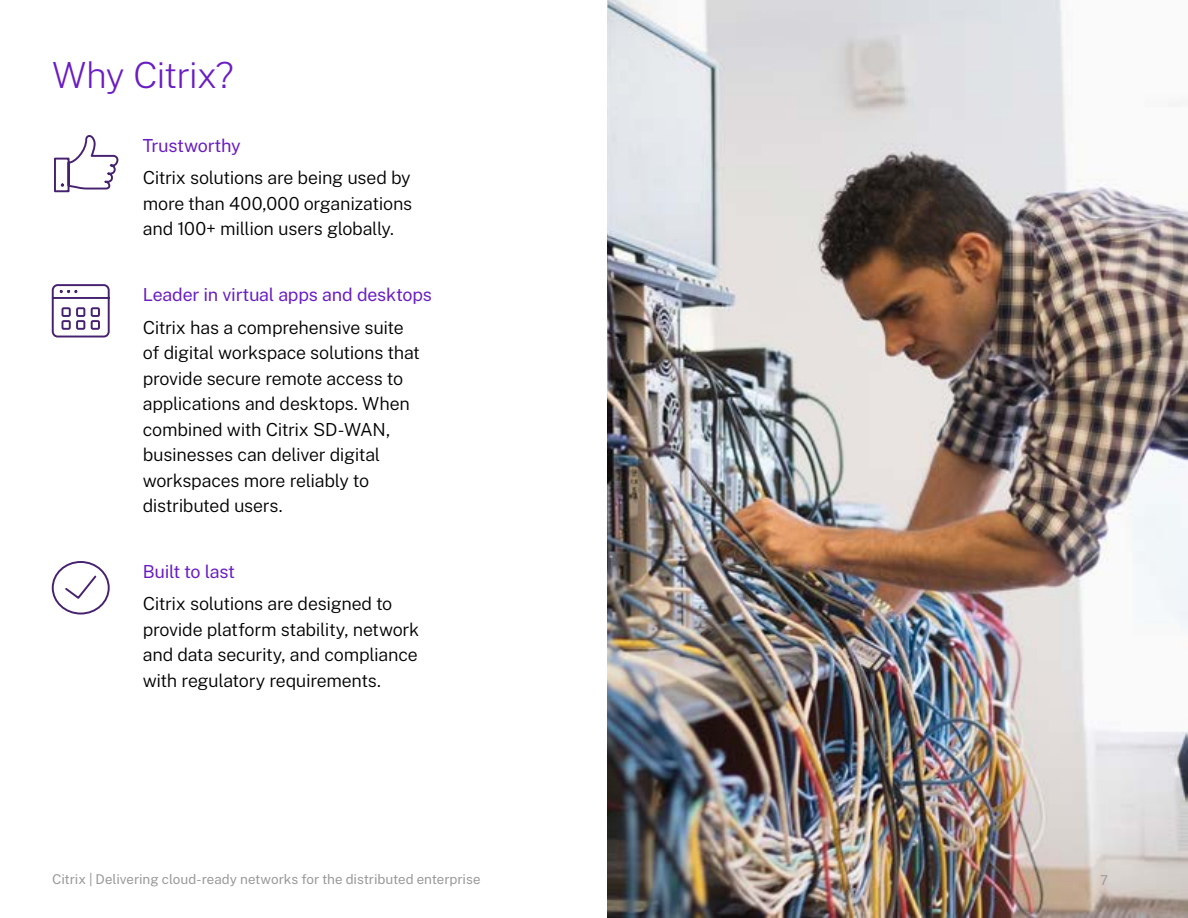
<style>
.page{position:relative;width:1188px;height:918px;background:#fff}
.page>*{position:absolute;margin:0;border:0;box-sizing:border-box;transform-origin:0 0}
.t1{font:200 36px "Public Sans";letter-spacing:-.03em;color:#691cc2}
.t2{font:300 18px/25.5px "Public Sans";letter-spacing:-.015em;color:#000}
.t3{font:18px "Public Sans";letter-spacing:-.01em;color:#691cc2}
.t4{font:13.5px "Public Sans";color:#989898}
.t5{font:300 13.5px "Public Sans";color:#989898}
</style>
<div class="page">
<img style="left:608px;top:0;width:580px;height:918px">
<svg style="left:54px;top:135px;width:65px;height:58px"></svg>
<svg style="left:51px;top:284px;width:59px;height:54px"></svg>
<svg style="left:51px;top:561px;width:59px;height:54px"></svg>
<h1 class="t1" style="left:52px;top:48px;width:184px">Why Citrix?</h1>
<p class="t3" style="left:143px;top:132px;width:100px">Trustworthy</p>
<p class="t2" style="left:143px;top:164px;width:271px;text-align:justify">Citrix solutions are being used by more than 400,000 organizations and 100+ million users globally.</p>
<p class="t3" style="left:143px;top:281px;width:291px">Leader in virtual apps and desktops</p>
<p class="t2" style="left:143px;top:313px;width:279px">Citrix has a comprehensive suite of digital workspace solutions that provide secure remote access to applications and desktops. When combined with Citrix SD-WAN, businesses can deliver digital workspaces more reliably to distributed users.</p>
<p class="t3" style="left:143px;top:558px;width:94px">Built to last</p>
<p class="t2" style="left:143px;top:590px;width:278px">Citrix solutions are designed to provide platform stability, network and data security, and compliance with regulatory requirements.</p>
<p class="t4" style="left:52px;top:869px;width:430px">Citrix | Delivering cloud-ready networks for the distributed enterprise</p>
<p class="t5" style="left:1100px;top:870px;width:9px">7</p>
</div>
